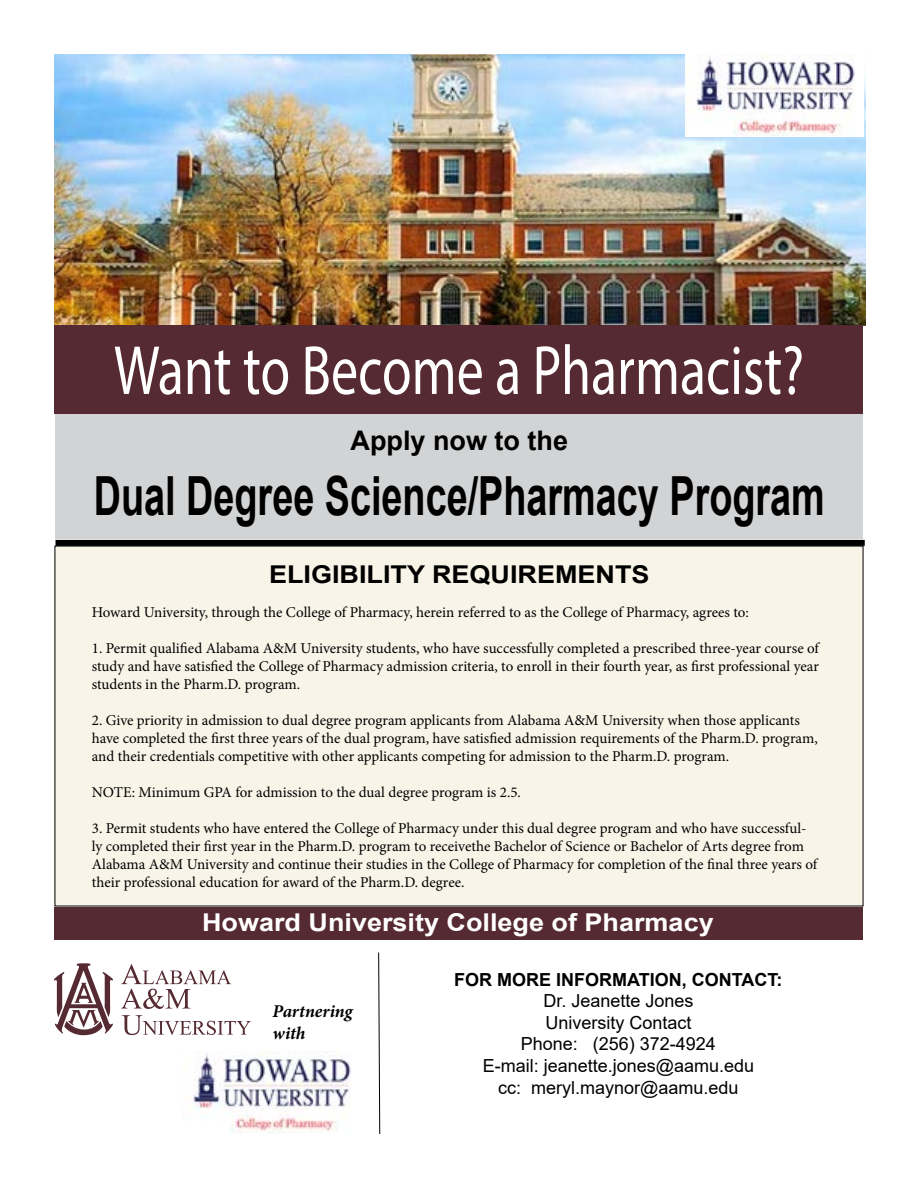
<style>
.page{position:relative;width:918px;height:1188px;background:#fff}
.page>*{position:absolute;margin:0;border:0;box-sizing:border-box;transform-origin:0 0}
.t1{font:70.05px "Myriad Pro";color:#fff;scale:.77 1}
.t2{font:700 54px "Arial";color:#000;scale:.7 1}
.t3{font:700 27px "Arial";color:#000}
.t4{font:700 24.6px "Arial";color:#fff;scale:1.1 1}
.t5{font:700 24.6px "Arial";color:#000;scale:1.1 1}
.t6{font:18px/21.6px "Arial";color:#000;text-align:center}
.t7{font:700 18px "Arial";color:#000}
.t8{font:italic 700 18px/21.6px "Minion Pro";letter-spacing:-.005em;color:#000}
.t9{font:15px/18px "Minion Pro";letter-spacing:-.005em;color:#000}
</style>
<div class="page">
<img style="left:55px;top:54px;width:810px;height:271px">
<div style="left:55px;top:546px;width:808px;height:360px;background:#f8f4e8"></div>
<div style="left:56px;top:415px;width:807px;height:124px;background:#d1d3d4"></div>
<div style="left:55px;top:325px;width:808px;height:89px;background:#562a32"></div>
<div style="left:56px;top:540px;width:809px;height:6px;background:#000"></div>
<svg style="left:54px;top:963px;width:59px;height:72px"></svg>
<svg style="left:121px;top:964px;width:110px;height:45px"></svg>
<svg style="left:122px;top:1015px;width:129px;height:20px"></svg>
<svg style="left:378px;top:952px;width:2px;height:182px"></svg>
<div style="left:54px;top:908px;width:809px;height:32px;background:#562a32"></div>
<img style="left:193px;top:1051px;width:158px;height:83px">
<img style="left:686px;top:54px;width:178px;height:83px">
<h1 class="t1" style="left:114px;top:327px;width:898px">Want to Become a Pharmacist?</h1>
<h3 class="t3" style="left:351px;top:421px;width:219px">Apply now to the</h3>
<h2 class="t2" style="left:94px;top:458px;width:1046px">Dual Degree Science/Pharmacy Program</h2>
<h3 class="t5" style="left:269px;top:557px;width:347px">ELIGIBILITY REQUIREMENTS</h3>
<p class="t9" style="left:92px;top:603px;width:659px">Howard University, through the College of Pharmacy, herein referred to as the College of Pharmacy, agrees to:</p>
<p class="t9" style="left:92px;top:639px;width:729px;text-align:justify">1. Permit qualified Alabama A&amp;M University students, who have successfully completed a prescribed three‐year course of study and have satisfied the College of Pharmacy admission criteria, to enroll in their fourth year, as first professional year students in the Pharm.D. program.</p>
<p class="t9" style="left:92px;top:711px;width:727px">2. Give priority in admission to dual degree program applicants from Alabama A&amp;M University when those applicants have completed the first three years of the dual program, have satisfied admission requirements of the Pharm.D. program, and their credentials competitive with other applicants competing for admission to the Pharm.D. program.</p>
<p class="t9" style="left:92px;top:783px;width:431px">NOTE: Minimum GPA for admission to the dual degree program is 2.5.</p>
<p class="t9" style="left:92px;top:819px;width:727px">3. Permit students who have entered the College of Pharmacy under this dual degree program and who have successful&shy;ly completed their first year in the Pharm.D. program to receivethe Bachelor of Science or Bachelor of Arts degree from Alabama A&amp;M University and continue their studies in the College of Pharmacy for completion of the final three years of their professional education for award of the Pharm.D. degree.</p>
<h3 class="t4" style="left:202px;top:905px;width:467px">Howard University College of Pharmacy</h3>
<p class="t8" style="left:273px;top:1000px;width:82px">Partnering with</p>
<p class="t7" style="left:454px;top:967px;width:330px">FOR MORE INFORMATION, CONTACT:</p>
<p class="t6" style="left:483px;top:990px;width:273px">Dr. Jeanette Jones<br>University Contact<br>Phone: (256) 372-4924<br>E-mail: jeanette.jones@aamu.edu cc: meryl.maynor@aamu.edu</p>
</div>
